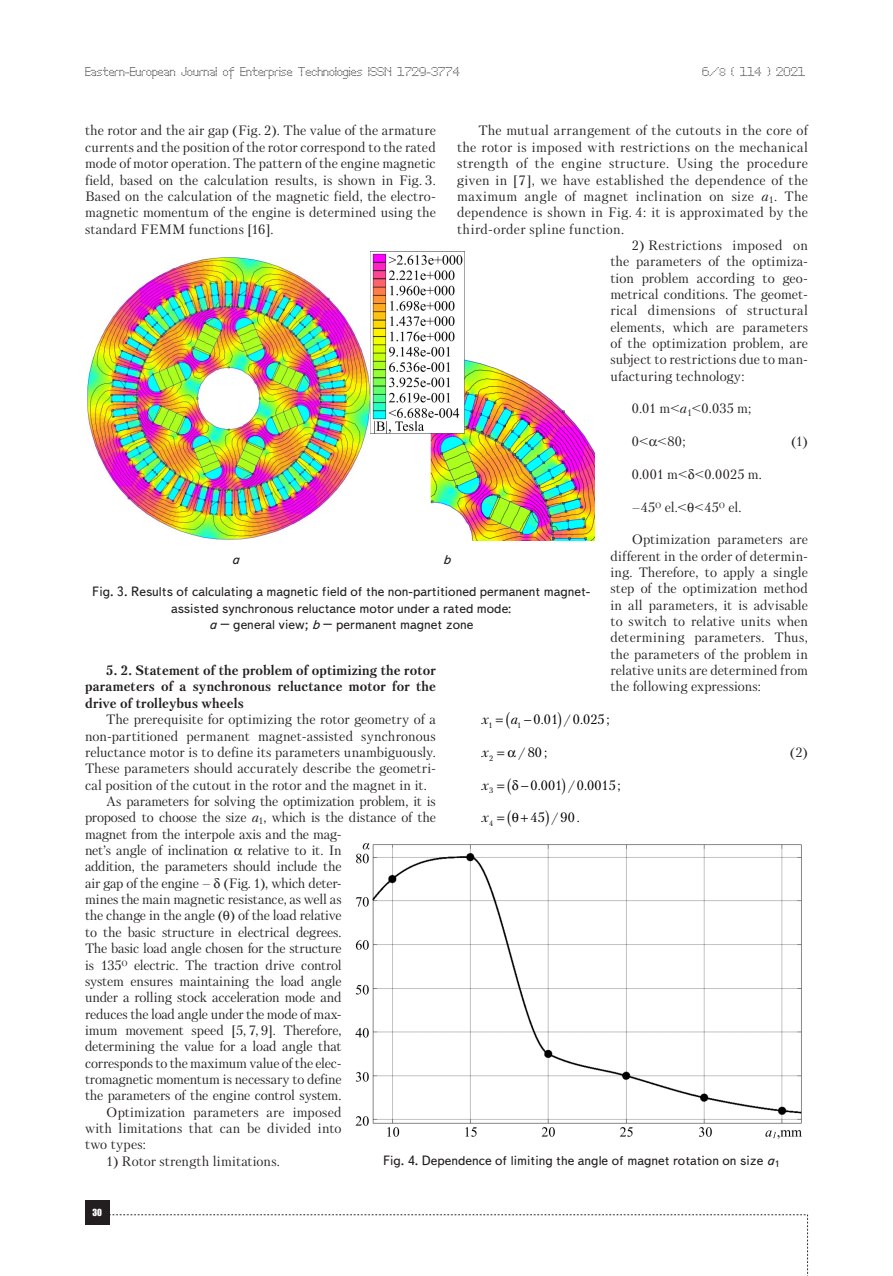
<style>
.page{position:relative;width:893px;height:1276px;background:#fff}
.page>*{position:absolute;margin:0;border:0;box-sizing:border-box;transform-origin:0 0}
.Text__англ{font:13.5px/16.4px "Petersburg C";color:#231f20;text-align:justify}
.Рисунок{font:13.5px/16.2px "Text Book C";color:#231f20;text-align:center}
.Text__англ-2{font:700 13.5px/16.4px "Petersburg C";letter-spacing:.005em;color:#231f20;text-align:justify}
.t1{font:13.5px "Petersburg C";letter-spacing:.005em;color:#000}
.t2{font:italic 13.5px "Petersburg C";color:#000}
.Рисунок-2{font:italic 13.5px "Text Book C";color:#231f20}
.t3{font:12px "Perfo";letter-spacing:.015em;color:#231f20}
.t4{font:9px "Impact";color:#fff}
.t5{font:7.8px "Petersburg C";color:#000}
.s1{font-size:10.5px}
.s2{font-style:italic}
.s3{font-family:"Times New Roman"}
</style>
<div class="page">
<div style="left:85px;top:1200px;width:24px;height:24px;background:#231f20"></div>
<svg style="left:109px;top:1214px;width:699px;height:62px"></svg>
<img style="left:86px;top:251px;width:509px;height:289px">
<img style="left:355px;top:843px;width:447px;height:296px">
<p class="t3" style="left:85px;top:65px;width:376px">Eastern-European Journal of Enterprise Technologies ISSN 1729-3774</p>
<p class="t3" style="left:702px;top:65px;width:104px">6/<span class="s1">8</span> ( 114 ) 2021</p>
<p class="Text__англ" style="left:85px;top:122px;width:352px">the rotor and the air gap (Fig. 2). The value of the armature currents and the position of the rotor correspond to the rated mode of motor operation. The pattern of the engine magnetic field, based on the calculation results, is shown in Fig. 3.<br>Based on the calculation of the magnetic field, the electro&shy;magnetic momentum of the engine is determined using the standard FEMM functions [16].</p>
<p class="Text__англ" style="left:457px;top:122px;width:352px;text-indent:21px">The mutual arrangement of the cutouts in the core of the rotor is imposed with restrictions on the mechanical strength of the engine structure. Using the procedure given in [7], we have established the dependence of the maximum angle of magnet inclination on size <span class="s2">a</span><sub>1</sub>. The dependence is shown in Fig. 4: it is approximated by the third-order spline function.</p>
<p class="Text__англ" style="left:610px;top:237px;width:199px;text-indent:21px">2) Restrictions imposed on the parameters of the optimiza&shy;tion problem according to geo&shy;metrical conditions. The geomet&shy;rical dimensions of structural elements, which are parameters of the optimization problem, are subject to restrictions due to man&shy;ufacturing technology:</p>
<p class="Text__англ" style="left:632px;top:400px;width:121px">0.01 m&lt;<span class="s2">a</span><sub>1</sub>&lt;0.035 m;</p>
<p class="Text__англ" style="left:632px;top:433px;width:55px">0&lt; &lt;80;</p>
<p class="Text__англ" style="left:791px;top:433px;width:18px">(1)</p>
<p class="Text__англ" style="left:632px;top:466px;width:132px">0.001 m&lt; &lt;0.0025 m.</p>
<p class="Text__англ" style="left:632px;top:498px;width:111px">–45<span class="s3">ᴼ</span> el.&lt; &lt;45<span class="s3">ᴼ</span> el.</p>
<p class="Text__англ" style="left:610px;top:531px;width:199px;text-indent:21px">Optimization parameters are different in the order of determin&shy;ing. Therefore, to apply a single step of the optimization method in all parameters, it is advisable to switch to relative units when determining parameters. Thus, the parameters of the problem in relative units are determined from the following expressions:</p>
<p class="t2" style="left:482px;top:711px;width:8px">x</p>
<p class="t1" style="left:511px;top:711px;width:100px"><span class="s2">a</span><sub>1</sub> − 0.01 / 0.025 ;</p>
<p class="Рисунок-2" style="left:232px;top:552px;width:9px">a</p>
<p class="Рисунок-2" style="left:443px;top:552px;width:9px">b</p>
<p class="Рисунок" style="left:92px;top:584px;width:499px">Fig. 3. Results of calculating a magnetic field of the non-partitioned permanent magnet&shy;assisted synchronous reluctance motor under a rated mode:<br><span class="s2">a</span> – general view; <span class="s2">b</span> – permanent magnet zone</p>
<p class="Text__англ-2" style="left:85px;top:662px;width:352px;text-indent:21px">5. 2. Statement of the problem of optimizing the rotor parameters of a synchronous reluctance motor for the drive of trolleybus wheels</p>
<p class="Text__англ" style="left:85px;top:711px;width:352px;text-indent:21px">The prerequisite for optimizing the rotor geometry of a non-partitioned permanent magnet-assisted synchronous reluctance motor is to define its parameters unambiguously.<br>These parameters should accurately describe the geometri&shy;cal position of the cutout in the rotor and the magnet in it.</p>
<p class="Text__англ" style="left:85px;top:793px;width:352px;text-align:left;text-indent:21px">As parameters for solving the optimization problem, it is proposed to choose the size <span class="s2">a</span><sub>1</sub>, which is the distance of the magnet from the interpole axis and the mag-<br>net’s angle of inclination</p>
<p class="t5" style="left:488px;top:720px;width:6px">1</p>
<p class="t5" style="left:482px;top:753px;width:13px">2<sup>x</sup></p>
<p class="t1" style="left:519px;top:744px;width:30px">/80;</p>
<p class="Text__англ" style="left:790px;top:744px;width:20px">(2)</p>
<p class="t2" style="left:482px;top:777px;width:13px">x<sub>3</sub></p>
<p class="t1" style="left:521px;top:777px;width:101px">− 0.001 / 0.0015 ;</p>
<p class="t2" style="left:482px;top:810px;width:13px">x<sub>4</sub></p>
<p class="t1" style="left:531px;top:809px;width:51px">45 /90.</p>
<p class="Text__англ" style="left:85px;top:842px;width:258px;text-indent:162px">relative to it. In addition, the parameters should include the air gap of the engine – (Fig. 1), which deter&shy;mines the main magnetic resistance, as well as the change in the angle ( ) of the load relative to the basic structure in electrical degrees.<br>The basic load angle chosen for the structure is 135<span class="s3">ᴼ</span> electric. The traction drive control system ensures maintaining the load angle under a rolling stock acceleration mode and reduces the load angle under the mode of max&shy;imum movement speed [5, 7, 9]. Therefore, determining the value for a load angle that corresponds to the maximum value of the elec&shy;tromagnetic momentum is necessary to define the parameters of the engine control system.</p>
<p class="Text__англ" style="left:85px;top:1103px;width:258px;text-indent:21px">Optimization parameters are imposed with limitations that can be divided into two types:</p>
<p class="Text__англ" style="left:106px;top:1152px;width:175px">1) Rotor strength limitations.</p>
<p class="Рисунок" style="left:383px;top:1152px;width:398px">Fig. 4. Dependence of limiting the angle of magnet rotation on size <span class="s2">a</span><sub>1</sub></p>
<p class="t4" style="left:92px;top:1205px;width:11px">30</p>
</div>
